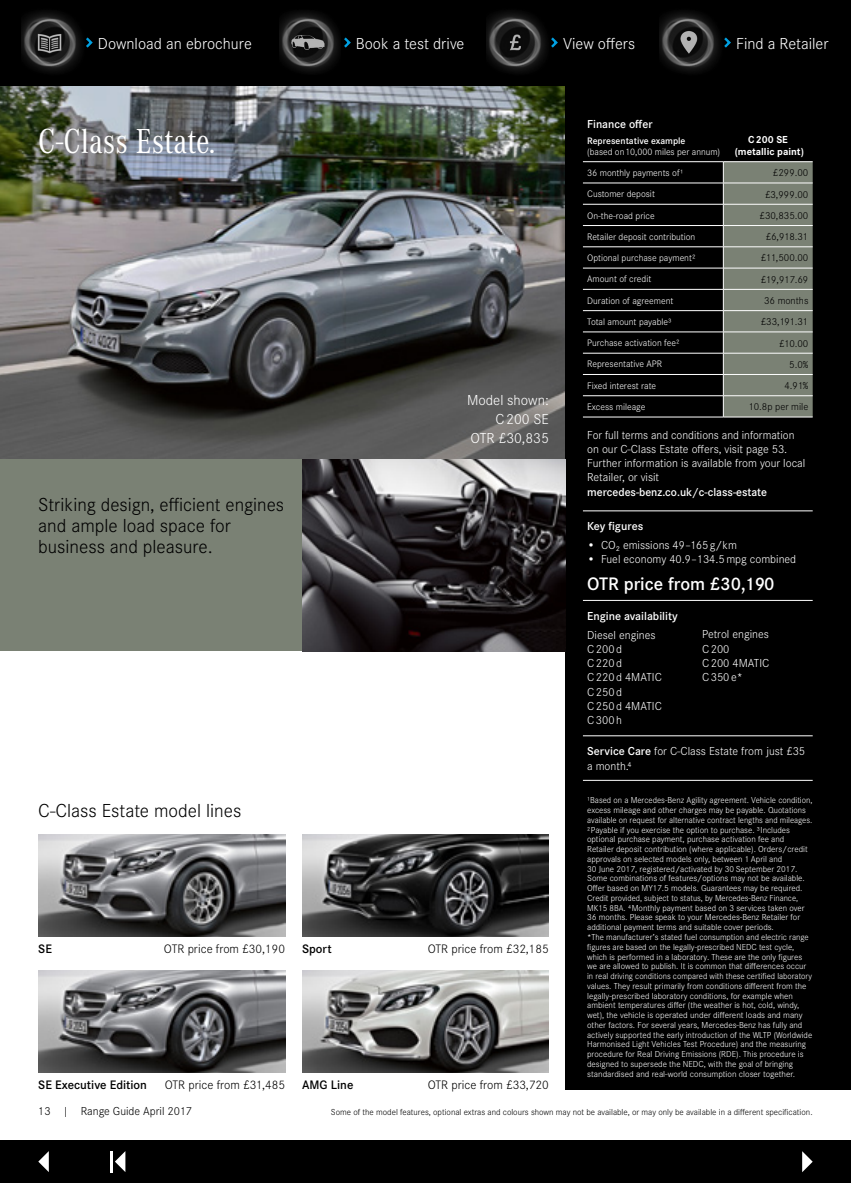
<style>
.page{position:relative;width:851px;height:1183px;background:#fff}
.page>*{position:absolute;margin:0;border:0;box-sizing:border-box;transform-origin:0 0}
.t1{font:36px "Corporate A Cond Pro";color:#fff}
.t2{font:300 19.5px/21px "Corporate S";color:#000}
.t3{font:600 18.75px "Corporate S";color:#fff}
.t4{font:300 16.5px "Corporate S";color:#fff}
.t5{font:300 15px/18.8px "Corporate S";color:#fff;text-align:right}
.t6{font:300 12.75px "Corporate S";color:#000}
.t7{font:600 12.75px "Corporate S";color:#000}
.t8{font:300 12px/14.2px "Corporate S";color:#fff}
.t9{font:600 12px "Corporate S";color:#fff}
.t10{font:300 12px "Corporate S";color:#000}
.t11{font:300 10.5px "Corporate S";color:#000}
.t12{font:700 10.5px/12px "Corporate S";color:#fff;text-align:center}
.t13{font:300 9.75px "Corporate S";color:#fff}
.t14{font:600 9.75px "Corporate S";color:#fff}
.t15{font:300 9px/9.8px "Corporate S";color:#fff}
.t16{font:300 9px "Corporate S";color:#000}
.s1{font-weight:600}
</style>
<div class="page">
<div style="left:0;top:1140px;width:850px;height:42px;background:#000"></div>
<img style="left:38px;top:834px;width:247px;height:101px">
<img style="left:302px;top:970px;width:247px;height:101px">
<img style="left:302px;top:834px;width:247px;height:101px">
<img style="left:0;top:85px;width:566px;height:374px">
<div style="left:566px;top:85px;width:284px;height:1004px;background:#000"></div>
<div style="left:0;top:459px;width:302px;height:192px;background:#7a8174"></div>
<img style="left:38px;top:970px;width:247px;height:101px">
<img style="left:302px;top:459px;width:264px;height:192px">
<hr style="left:583px;top:161px;width:140px;height:1px;background:#fff">
<hr style="left:583px;top:183px;width:140px;height:1px;background:#fff">
<hr style="left:583px;top:204px;width:140px;height:1px;background:#fff">
<hr style="left:583px;top:225px;width:140px;height:1px;background:#fff">
<hr style="left:583px;top:246px;width:140px;height:1px;background:#fff">
<hr style="left:583px;top:268px;width:140px;height:1px;background:#fff">
<hr style="left:583px;top:289px;width:140px;height:1px;background:#fff">
<hr style="left:583px;top:310px;width:140px;height:1px;background:#fff">
<hr style="left:583px;top:331px;width:140px;height:1px;background:#fff">
<hr style="left:583px;top:353px;width:140px;height:1px;background:#fff">
<hr style="left:583px;top:374px;width:140px;height:1px;background:#fff">
<hr style="left:583px;top:395px;width:140px;height:1px;background:#fff">
<hr style="left:583px;top:416px;width:140px;height:1px;background:#fff">
<hr style="left:723px;top:161px;width:89px;height:1px;background:#fff">
<svg style="left:723px;top:162px;width:89px;height:255px;background:#81877b"></svg>
<hr style="left:583px;top:510px;width:229px;height:1px;background:#fff">
<hr style="left:583px;top:600px;width:229px;height:1px;background:#fff">
<hr style="left:583px;top:735px;width:229px;height:1px;background:#fff">
<hr style="left:583px;top:779px;width:229px;height:1px;background:#fff">
<svg style="left:802px;top:1150px;width:10px;height:21px"></svg>
<svg style="left:38px;top:1150px;width:11px;height:21px"></svg>
<svg style="left:115px;top:1150px;width:10px;height:21px"></svg>
<hr style="left:111px;top:1150px;width:2px;height:21px;background:#fff">
<div style="left:0;top:0;width:850px;height:85px;background:#000"></div>
<img style="left:486px;top:0;width:68px;height:85px">
<svg style="left:551px;top:37px;width:7px;height:11px"></svg>
<img style="left:279px;top:0;width:68px;height:85px">
<svg style="left:344px;top:37px;width:7px;height:11px"></svg>
<img style="left:659px;top:0;width:68px;height:85px">
<svg style="left:724px;top:37px;width:6px;height:11px"></svg>
<img style="left:21px;top:0;width:68px;height:85px">
<svg style="left:86px;top:37px;width:7px;height:11px"></svg>
<h3 class="t4" style="left:98px;top:34px;width:155px">Download an ebrochure</h3>
<h3 class="t4" style="left:356px;top:34px;width:110px">Book a test drive</h3>
<h3 class="t4" style="left:563px;top:34px;width:74px">View offers</h3>
<h3 class="t4" style="left:736px;top:34px;width:94px">Find a Retailer</h3>
<h1 class="t1" style="left:38px;top:116px;width:179px">C-Class Estate.</h1>
<h2 class="t2" style="left:38px;top:493px;width:247px">Striking design, efficient engines and ample load space for business and pleasure.</h2>
<h3 class="t5" style="left:467px;top:391px;width:83px">Model shown:<br>C 200 SE<br>OTR £30,835</h3>
<h2 class="t2" style="left:38px;top:800px;width:204px">C-Class Estate model lines</h2>
<h3 class="t7" style="left:38px;top:941px;width:15px">SE</h3>
<h3 class="t6" style="left:164px;top:941px;width:123px">OTR price from £30,190</h3>
<h3 class="t7" style="left:302px;top:941px;width:31px">Sport</h3>
<h3 class="t6" style="left:427px;top:941px;width:123px">OTR price from £32,185</h3>
<h3 class="t7" style="left:38px;top:1077px;width:110px">SE Executive Edition</h3>
<h3 class="t6" style="left:165px;top:1077px;width:122px">OTR price from £31,485</h3>
<h3 class="t7" style="left:302px;top:1077px;width:53px">AMG Line</h3>
<h3 class="t6" style="left:427px;top:1077px;width:123px">OTR price from £33,720</h3>
<h3 class="t9" style="left:587px;top:117px;width:67px">Finance offer</h3>
<p class="t14" style="left:587px;top:135px;width:100px">Representative example</p>
<p class="t13" style="left:587px;top:146px;width:134px">(based on 10,000 miles per annum)</p>
<p class="t12" style="left:734px;top:134px;width:71px">C 200 SE (metallic paint)</p>
<p class="t13" style="left:587px;top:167px;width:98px">36 monthly paym ents of¹</p>
<p class="t11" style="left:772px;top:167px;width:37px">£299.00</p>
<p class="t13" style="left:587px;top:188px;width:69px">Customer deposit</p>
<p class="t11" style="left:764px;top:188px;width:45px">£3,999.00</p>
<p class="t13" style="left:587px;top:210px;width:69px">On-the-road price</p>
<p class="t11" style="left:759px;top:209px;width:50px">£30,835.00</p>
<p class="t13" style="left:587px;top:231px;width:110px">Retailer deposit contribution</p>
<p class="t11" style="left:765px;top:231px;width:44px">£6,918.31</p>
<p class="t13" style="left:587px;top:252px;width:110px">Optional purchase payment²</p>
<p class="t11" style="left:760px;top:252px;width:49px">£11,500.00</p>
<p class="t13" style="left:587px;top:273px;width:66px">Amount of credit</p>
<p class="t11" style="left:760px;top:273px;width:49px">£19,917.69</p>
<p class="t13" style="left:587px;top:295px;width:88px">Duration of agreement</p>
<p class="t11" style="left:764px;top:294px;width:46px">36 months</p>
<p class="t13" style="left:587px;top:316px;width:86px">Total amount payable³</p>
<p class="t11" style="left:760px;top:316px;width:49px">£33,191.31</p>
<p class="t13" style="left:587px;top:337px;width:94px">Purchase activation fee²</p>
<p class="t11" style="left:779px;top:337px;width:31px">£10.00</p>
<p class="t13" style="left:587px;top:358px;width:77px">Representative APR</p>
<p class="t11" style="left:789px;top:358px;width:21px">5.0%</p>
<p class="t13" style="left:587px;top:380px;width:70px">Fixed interest rate</p>
<p class="t11" style="left:784px;top:379px;width:25px">4.91%</p>
<p class="t13" style="left:587px;top:401px;width:60px">Excess mileage</p>
<p class="t11" style="left:748px;top:401px;width:61px">10.8p per mile</p>
<h3 class="t8" style="left:587px;top:427px;width:220px">For full terms and conditions and information on our C-Class Estate offers, visit page 53.<br>Further information is available from your local Retailer, or visit</h3>
<h3 class="t9" style="left:587px;top:484px;width:181px">mercedes-benz.co.uk/c-class-estate</h3>
<h3 class="t9" style="left:587px;top:519px;width:58px">Key figures</h3>
<h3 class="t8" style="left:587px;top:537px;width:151px">• CO₂ emissions 49–165 g/km</h3>
<h3 class="t8" style="left:587px;top:552px;width:210px">• Fuel economy 40.9–134.5 mpg combined</h3>
<h3 class="t3" style="left:587px;top:572px;width:189px">OTR price from £30,190</h3>
<h3 class="t9" style="left:587px;top:609px;width:92px">Engine availability</h3>
<h3 class="t8" style="left:587px;top:627px;width:76px">Diesel engines<br>C 200 d<br>C 220 d<br>C 220 d 4MATIC<br>C 250 d<br>C 250 d 4MATIC<br>C 300 h</h3>
<h3 class="t8" style="left:702px;top:627px;width:69px">Petrol engines<br>C 200<br>C 200 4MATIC<br>C 350 e*</h3>
<h3 class="t8" style="left:587px;top:744px;width:219px"><span class="s1">Service Care</span> for C-Class Estate from just £35 a month.⁴</h3>
<p class="t15" style="left:587px;top:795px;width:227px">¹Based on a Mercedes-Benz Agility agreement. Vehicle condition, excess mileage and other charges may be payable. Quotations available on request for alternative contract lengths and mileages.<br>²Payable if you exercise the option to purchase. ³Includes optional purchase payment, purchase activation fee and Retailer deposit contribution (where applicable). Orders/credit approvals on selected models only, between 1 April and<br>30 June 2017, registered/activated by 30 September 2017.<br>Some combinations of features/options may not be available.<br>Offer based on MY17.5 models. Guarantees may be required.<br>Credit provided, subject to status, by Mercedes-Benz Finance, MK15 8BA. ⁴Monthly payment based on 3 services taken over 36 months. Please speak to your Mercedes-Benz Retailer for additional payment terms and suitable cover periods.<br>*The manufacturer’s stated fuel consumption and electric range figures are based on the legally-prescribed NEDC test cycle, which is performed in a laboratory. These are the only figures we are allowed to publish. It is common that differences occur in real driving conditions compared with these certified laboratory values. They result primarily from conditions different from the legally-prescribed laboratory conditions, for example when ambient temperatures differ (the weather is hot, cold, windy, wet), the vehicle is operated under different loads and many other factors. For several years, Mercedes-Benz has fully and actively supported the early introduction of the WLTP (Worldwide Harmonised Light Vehicles Test Procedure) and the measuring procedure for Real Driving Emissions (RDE). This procedure is designed to supersede the NEDC, with the goal of bringing standardised and real-world consumption closer together.</p>
<h3 class="t10" style="left:38px;top:1103px;width:155px">13 | Range Guide April 2017</h3>
<p class="t16" style="left:331px;top:1106px;width:483px">Some of the model features, optional extras and colours shown may not be available, or may only be available in a different specification.</p>
</div>
